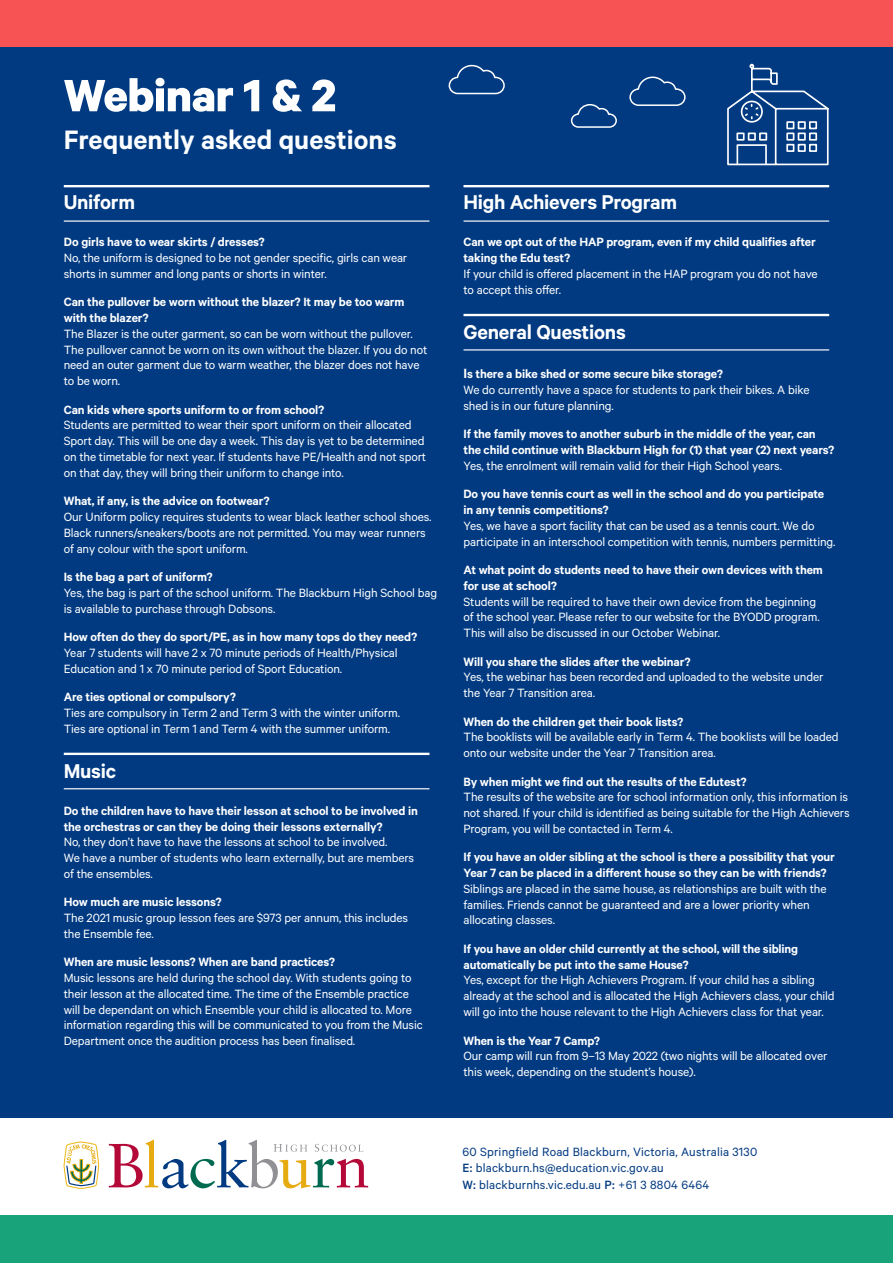
<style>
.page{position:relative;width:893px;height:1263px;background:#fff}
.page>*{position:absolute;margin:0;border:0;box-sizing:border-box;transform-origin:0 0}
.t1{font:700 51px "Calibre";letter-spacing:-.01em;color:#fff}
.t2{font:600 30px "Calibre";color:#fcfeff}
.t3{font:600 22.5px "Calibre";letter-spacing:-.015em;color:#fff}
.t4{font:13.5px/15.8px "Calibre";letter-spacing:-.01em;color:#fff}
.t5{font:600 13.5px/15.8px "Calibre";letter-spacing:-.01em;color:#fff}
.t6{font:13.5px/16.5px "Calibre";letter-spacing:.015em;color:#013a81}
.s1{font-weight:600;font-size:15px}
.s2{font-weight:600}
.s3{font-weight:500}
</style>
<div class="page">
<div style="left:0;top:1215px;width:893px;height:48px;background:#18a37a"></div>
<div style="left:0;top:45px;width:893px;height:1073px;background:#013a81"></div>
<svg style="left:109px;top:1140px;width:259px;height:48px"></svg>
<svg style="left:64px;top:1142px;width:35px;height:47px"></svg>
<hr style="left:64px;top:185px;width:365px;height:2px;background:#fff">
<hr style="left:64px;top:753px;width:365px;height:2px;background:#fff">
<hr style="left:463px;top:185px;width:366px;height:2px;background:#fff">
<hr style="left:463px;top:314px;width:366px;height:2px;background:#fff">
<hr style="left:64px;top:220px;width:365px;height:2px;background:#fff">
<hr style="left:64px;top:788px;width:365px;height:1px;background:#fff">
<hr style="left:463px;top:220px;width:366px;height:2px;background:#fff">
<hr style="left:463px;top:349px;width:366px;height:1px;background:#fff">
<svg style="left:570px;top:104px;width:47px;height:24px"></svg>
<svg style="left:629px;top:76px;width:57px;height:30px"></svg>
<svg style="left:448px;top:64px;width:57px;height:31px"></svg>
<svg style="left:727px;top:63px;width:102px;height:103px"></svg>
<div style="left:736px;top:144px;width:31px;height:21px;border:2px solid #fff"></div>
<div style="left:0;top:0;width:893px;height:47px;background:#f75254"></div>
<h1 class="t1" style="left:64px;top:64px;width:274px">Webinar 1 &amp; 2</h1>
<h2 class="t2" style="left:64px;top:121px;width:334px">Frequently asked questions</h2>
<h3 class="t3" style="left:64px;top:189px;width:73px">Uniform</h3>
<p class="t5" style="left:64px;top:234px;width:203px">Do girls have to wear skirts / dresses?</p>
<p class="t4" style="left:64px;top:250px;width:345px">No, the uniform is designed to be not gender specific, girls can wear shorts in summer and long pants or shorts in winter.</p>
<p class="t5" style="left:64px;top:294px;width:342px">Can the pullover be worn without the blazer? It may be too warm with the blazer?</p>
<p class="t4" style="left:64px;top:325px;width:365px">The Blazer is the outer garment, so can be worn without the pullover.<br>The pullover cannot be worn on its own without the blazer. If you do not need an outer garment due to warm weather, the blazer does not have to be worn.</p>
<p class="t5" style="left:64px;top:401px;width:262px">Can kids where sports uniform to or from school?</p>
<p class="t4" style="left:64px;top:417px;width:364px">Students are permitted to wear their sport uniform on their allocated Sport day. This will be one day a week. This day is yet to be determined on the timetable for next year. If students have PE/Health and not sport on that day, they will bring their uniform to change into.</p>
<p class="t5" style="left:64px;top:493px;width:207px">What, if any, is the advice on footwear?</p>
<p class="t4" style="left:64px;top:508px;width:369px">Our Uniform policy requires students to wear black leather school shoes.<br>Black runners/sneakers/boots are not permitted. You may wear runners of any colour with the sport uniform.</p>
<p class="t5" style="left:64px;top:569px;width:150px">Is the bag a part of uniform?</p>
<p class="t4" style="left:64px;top:584px;width:375px">Yes, the bag is part of the school uniform. The Blackburn High School bag is available to purchase through Dobsons.</p>
<p class="t5" style="left:64px;top:629px;width:355px">How often do they do sport/PE, as in how many tops do they need?</p>
<p class="t4" style="left:64px;top:644px;width:335px">Year 7 students will have 2 x 70 minute periods of Health/Physical<br>Education and 1 x 70 minute period of Sport Education.</p>
<p class="t5" style="left:64px;top:689px;width:174px">Are ties optional or compulsory?</p>
<p class="t4" style="left:64px;top:704px;width:338px">Ties are compulsory in Term 2 and Term 3 with the winter uniform.<br>Ties are optional in Term 1 and Term 4 with the summer uniform.</p>
<h3 class="t3" style="left:64px;top:757px;width:54px">Music</h3>
<p class="t5" style="left:64px;top:802px;width:356px">Do the children have to have their lesson at school to be involved in the orchestras or can they be doing their lessons externally?</p>
<p class="t4" style="left:64px;top:834px;width:352px">No, they don’t have to have the lessons at school to be involved.<br>We have a number of students who learn externally, but are members of the ensembles.</p>
<p class="t5" style="left:64px;top:894px;width:159px">How much are music lessons?</p>
<p class="t4" style="left:64px;top:909px;width:346px">The 2021 music group lesson fees are $973 per annum, this includes the Ensemble fee.</p>
<p class="t5" style="left:64px;top:954px;width:273px">When are music lessons? When are band practices?</p>
<p class="t4" style="left:64px;top:969px;width:361px">Music lessons are held during the school day. With students going to their lesson at the allocated time. The time of the Ensemble practice will be dependant on which Ensemble your child is allocated to. More information regarding this will be communicated to you from the Music Department once the audition process has been finalised.</p>
<h3 class="t3" style="left:463px;top:189px;width:215px">High Achievers Program</h3>
<p class="t5" style="left:463px;top:234px;width:354px">Can we opt out of the HAP program, even if my child qualifies after taking the Edu test?</p>
<p class="t4" style="left:463px;top:265px;width:356px">If your child is offered placement in the HAP program you do not have to accept this offer.</p>
<h3 class="t3" style="left:463px;top:319px;width:164px">General Questions</h3>
<p class="t4" style="left:463px;top:366px;width:347px"><span class="s1">I</span><span class="s2">s there a bike shed or some secure bike storage?<br></span>We do currently have a space for students to park their bikes. A bike shed is in our future planning.</p>
<p class="t5" style="left:463px;top:426px;width:372px">If the family moves to another suburb in the middle of the year, can the child continue with Blackburn High for (1) that year (2) next years?</p>
<p class="t4" style="left:463px;top:457px;width:320px">Yes, the enrolment will remain valid for their High School years.</p>
<p class="t5" style="left:463px;top:486px;width:362px">Do you have tennis court as well in the school and do you participate in any tennis competitions?</p>
<p class="t4" style="left:463px;top:517px;width:373px">Yes, we have a sport facility that can be used as a tennis court. We do participate in an interschool competition with tennis, numbers permitting.</p>
<p class="t5" style="left:463px;top:561px;width:361px">At what point do students need to have their own devices with them for use at school?</p>
<p class="t4" style="left:463px;top:593px;width:358px">Students will be required to have their own device from the beginning of the school year. Please refer to our website for the BYODD program.<br>This will also be discussed in our October Webinar.</p>
<p class="t5" style="left:463px;top:653px;width:229px">Will you share the slides after the webinar?</p>
<p class="t4" style="left:463px;top:669px;width:361px">Yes, the webinar has been recorded and uploaded to the website under the Year 7 Transition area.</p>
<p class="t5" style="left:463px;top:713px;width:221px">When do the children get their book lists?</p>
<p class="t4" style="left:463px;top:729px;width:377px">The booklists will be available early in Term 4. The booklists will be loaded onto our website under the Year 7 Transition area.</p>
<p class="t5" style="left:463px;top:773px;width:285px">By when might we find out the results of the Edutest?</p>
<p class="t4" style="left:463px;top:789px;width:388px;text-align:justify">The results of the website are for school information only, this information is not shared. If your child is identified as being suitable for the High Achievers Program, you will be contacted in Term 4.</p>
<p class="t5" style="left:463px;top:849px;width:373px">If you have an older sibling at the school is there a possibility that your<br>Year 7 can be placed in a different house so they can be with friends?</p>
<p class="t4" style="left:463px;top:880px;width:365px">Siblings are placed in the same house, as relationships are built with the families. Friends cannot be guaranteed and are a lower priority when allocating classes.</p>
<p class="t5" style="left:463px;top:940px;width:336px">If you have an older child currently at the school, will the sibling automatically be put into the same House?</p>
<p class="t4" style="left:463px;top:972px;width:373px">Yes, except for the High Achievers Program. If your child has a sibling already at the school and is allocated the High Achievers class, your child will go into the house relevant to the High Achievers class for that year.</p>
<p class="t5" style="left:463px;top:1032px;width:138px">When is the Year 7 Camp?</p>
<p class="t4" style="left:463px;top:1048px;width:365px">Our camp will run from 9–13 May 2022 (two nights will be allocated over this week, depending on the student’s house).</p>
<p class="t6" style="left:462px;top:1143px;width:296px">60 Springfield Road Blackburn, Victoria, Australia 3130<br><span class="s3">E:</span> blackburn.hs@education.vic.gov.au<br><span class="s3">W:</span> blackburnhs.vic.edu.au <span class="s3">P:</span> +61 3 8804 6464</p>
</div>
